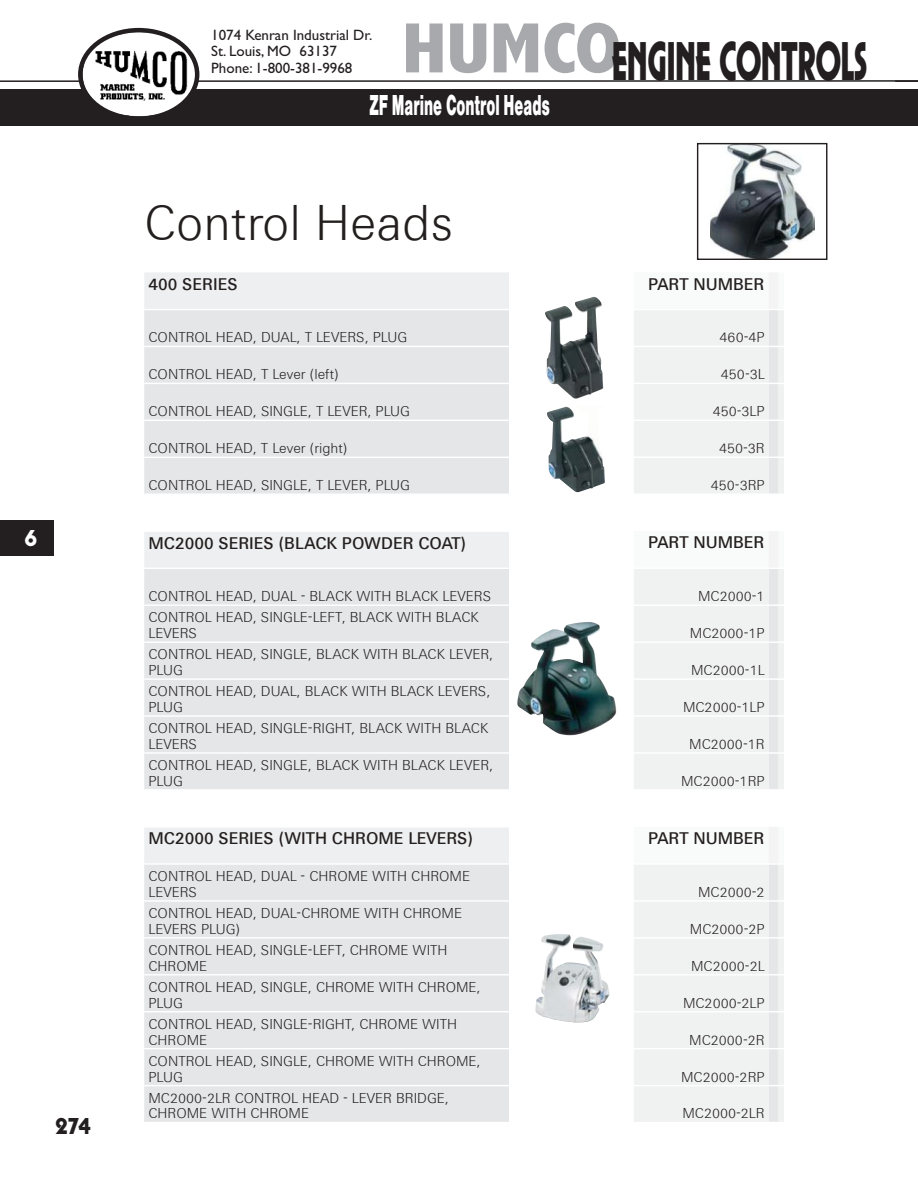
<style>
.page{position:relative;width:918px;height:1188px;background:#fff}
.page>*{position:absolute;margin:0;border:0;box-sizing:border-box;transform-origin:0 0}
.t1{font:57px "Plaza D Ultr";color:#231f20;scale:.61 1}
.t2{font:300 49.8px "ZF Sans";color:#241f1f}
.t3{font:30px "Nimbus San D Blac";color:#fff;scale:.5 1}
.t4{font:24px "Plaza D Ultr";color:#231f20}
.t5{font:24px "Plaza D Ultr";color:#fff}
.t6{font:500 17.1px "ZF Sans";color:#241f1f}
.t7{font:15px/16.5px "Gill Sans";color:#231f20}
.t8{font:300 14.25px/15.6px "ZF Sans";color:#241f1f}
.s1{font-family:"Abadi";font-weight:800;font-stretch:condensed;font-size:71.85px;color:#a8a9ad}
</style>
<div class="page">
<hr style="left:0;top:80px;width:918px;height:2px;background:#231f20">
<div style="left:0;top:89px;width:918px;height:37px;background:#231f20"></div>
<svg style="left:78px;top:28px;width:121px;height:89px"></svg>
<div style="left:0;top:521px;width:54px;height:35px;background:#231f20"></div>
<div style="left:144px;top:272px;width:365px;height:37px;background:#eeeff0"></div>
<svg style="left:769px;top:273px;width:9px;height:35px"></svg>
<svg style="left:144px;top:310px;width:473px;height:812px;fill:#e4e6e8"></svg>
<svg style="left:634px;top:310px;width:150px;height:812px;fill:#f0f1f1"></svg>
<hr style="left:634px;top:568px;width:150px;height:1px;background:#fff">
<hr style="left:634px;top:863px;width:150px;height:2px;background:#fff">
<hr style="left:144px;top:346px;width:640px;height:1px;background:#fff">
<hr style="left:144px;top:383px;width:640px;height:1px;background:#fff">
<hr style="left:144px;top:420px;width:640px;height:1px;background:#fff">
<hr style="left:144px;top:457px;width:640px;height:1px;background:#fff">
<hr style="left:144px;top:494px;width:640px;height:1px;background:#fff">
<hr style="left:144px;top:530px;width:490px;height:2px;background:#fff">
<hr style="left:144px;top:568px;width:490px;height:1px;background:#fff">
<hr style="left:144px;top:605px;width:640px;height:1px;background:#fff">
<hr style="left:144px;top:641px;width:640px;height:2px;background:#fff">
<hr style="left:144px;top:678px;width:640px;height:2px;background:#fff">
<hr style="left:144px;top:715px;width:640px;height:2px;background:#fff">
<hr style="left:144px;top:752px;width:640px;height:2px;background:#fff">
<hr style="left:144px;top:789px;width:640px;height:2px;background:#fff">
<hr style="left:144px;top:826px;width:490px;height:2px;background:#fff">
<hr style="left:144px;top:863px;width:490px;height:2px;background:#fff">
<hr style="left:144px;top:900px;width:640px;height:2px;background:#fff">
<hr style="left:144px;top:937px;width:640px;height:2px;background:#fff">
<hr style="left:144px;top:974px;width:640px;height:2px;background:#fff">
<hr style="left:144px;top:1011px;width:640px;height:1px;background:#fff">
<hr style="left:144px;top:1048px;width:640px;height:1px;background:#fff">
<hr style="left:144px;top:1085px;width:640px;height:1px;background:#fff">
<img style="left:545px;top:297px;width:58px;height:102px">
<img style="left:517px;top:622px;width:99px;height:113px">
<img style="left:535px;top:934px;width:74px;height:88px">
<img style="left:547px;top:406px;width:58px;height:87px">
<img style="left:710px;top:145px;width:105px;height:113px">
<div style="left:697px;top:143px;width:130px;height:117px;border:1px solid #241f1f"></div>
<h3 class="t5" style="left:25px;top:524px;width:14px">6</h3>
<h3 class="t4" style="left:55px;top:1112px;width:37px">274</h3>
<h1 class="t1" style="left:402px;top:27px;width:764px"><span class="s1">HUMCO</span>ENGINE CONTROLS</h1>
<p class="t7" style="left:211px;top:26px;width:163px">1074 Kenran Industrial Dr.<br>St. Louis, MO 63137<br>Phone: 1-800-381-9968</p>
<h3 class="t3" style="left:369px;top:88px;width:362px">ZF Marine Control Heads</h3>
<h2 class="t2" style="left:144px;top:190px;width:310px">Control Heads</h2>
<p class="t6" style="left:149px;top:273px;width:91px">400 SERIES</p>
<p class="t6" style="left:648px;top:273px;width:118px">PART NUMBER</p>
<p class="t8" style="left:149px;top:329px;width:260px">CONTROL HEAD, DUAL, T LEVERS, PLUG</p>
<p class="t8" style="left:720px;top:329px;width:47px">460-4P</p>
<p class="t8" style="left:149px;top:366px;width:192px">CONTROL HEAD, T Lever (left)</p>
<p class="t8" style="left:721px;top:366px;width:45px">450-3L</p>
<p class="t8" style="left:149px;top:403px;width:263px">CONTROL HEAD, SINGLE, T LEVER, PLUG</p>
<p class="t8" style="left:713px;top:403px;width:53px">450-3LP</p>
<p class="t8" style="left:149px;top:440px;width:201px">CONTROL HEAD, T Lever (right)</p>
<p class="t8" style="left:719px;top:440px;width:47px">450-3R</p>
<p class="t8" style="left:149px;top:477px;width:263px">CONTROL HEAD, SINGLE, T LEVER, PLUG</p>
<p class="t8" style="left:711px;top:477px;width:55px">450-3RP</p>
<p class="t6" style="left:149px;top:532px;width:319px">MC2000 SERIES (BLACK POWDER COAT)</p>
<p class="t6" style="left:648px;top:532px;width:118px">PART NUMBER</p>
<p class="t8" style="left:149px;top:588px;width:344px">CONTROL HEAD, DUAL - BLACK WITH BLACK LEVERS</p>
<p class="t8" style="left:698px;top:588px;width:68px">MC2000-1</p>
<p class="t8" style="left:149px;top:609px;width:332px">CONTROL HEAD, SINGLE-LEFT, BLACK WITH BLACK<br>LEVERS</p>
<p class="t8" style="left:690px;top:625px;width:76px">MC2000-1P</p>
<p class="t8" style="left:149px;top:646px;width:346px">CONTROL HEAD, SINGLE, BLACK WITH BLACK LEVER,<br>PLUG</p>
<p class="t8" style="left:149px;top:683px;width:343px">CONTROL HEAD, DUAL, BLACK WITH BLACK LEVERS,<br>PLUG</p>
<p class="t8" style="left:149px;top:720px;width:341px">CONTROL HEAD, SINGLE-RIGHT, BLACK WITH BLACK<br>LEVERS</p>
<p class="t8" style="left:149px;top:757px;width:346px">CONTROL HEAD, SINGLE, BLACK WITH BLACK LEVER,<br>PLUG</p>
<p class="t8" style="left:691px;top:662px;width:75px">MC2000-1L</p>
<p class="t8" style="left:683px;top:699px;width:83px">MC2000-1LP</p>
<p class="t8" style="left:689px;top:736px;width:77px">MC2000-1R</p>
<p class="t8" style="left:681px;top:772px;width:85px">MC2000-1RP</p>
<p class="t6" style="left:149px;top:828px;width:326px">MC2000 SERIES (WITH CHROME LEVERS)</p>
<p class="t6" style="left:648px;top:827px;width:118px">PART NUMBER</p>
<p class="t8" style="left:149px;top:868px;width:323px">CONTROL HEAD, DUAL - CHROME WITH CHROME<br>LEVERS</p>
<p class="t8" style="left:698px;top:884px;width:68px">MC2000-2</p>
<p class="t8" style="left:149px;top:905px;width:315px">CONTROL HEAD, DUAL-CHROME WITH CHROME<br>LEVERS PLUG)</p>
<p class="t8" style="left:149px;top:942px;width:301px">CONTROL HEAD, SINGLE-LEFT, CHROME WITH<br>CHROME</p>
<p class="t8" style="left:149px;top:979px;width:334px">CONTROL HEAD, SINGLE, CHROME WITH CHROME,<br>PLUG</p>
<p class="t8" style="left:149px;top:1016px;width:310px">CONTROL HEAD, SINGLE-RIGHT, CHROME WITH<br>CHROME</p>
<p class="t8" style="left:149px;top:1052px;width:334px">CONTROL HEAD, SINGLE, CHROME WITH CHROME,<br>PLUG</p>
<p class="t8" style="left:149px;top:1089px;width:302px">MC2000-2LR CONTROL HEAD - LEVER BRIDGE,<br>CHROME WITH CHROME</p>
<p class="t8" style="left:690px;top:920px;width:76px">MC2000-2P</p>
<p class="t8" style="left:691px;top:957px;width:75px">MC2000-2L</p>
<p class="t8" style="left:683px;top:994px;width:83px">MC2000-2LP</p>
<p class="t8" style="left:689px;top:1031px;width:77px">MC2000-2R</p>
<p class="t8" style="left:681px;top:1068px;width:85px">MC2000-2RP</p>
<p class="t8" style="left:682px;top:1105px;width:84px">MC2000-2LR</p>
</div>
